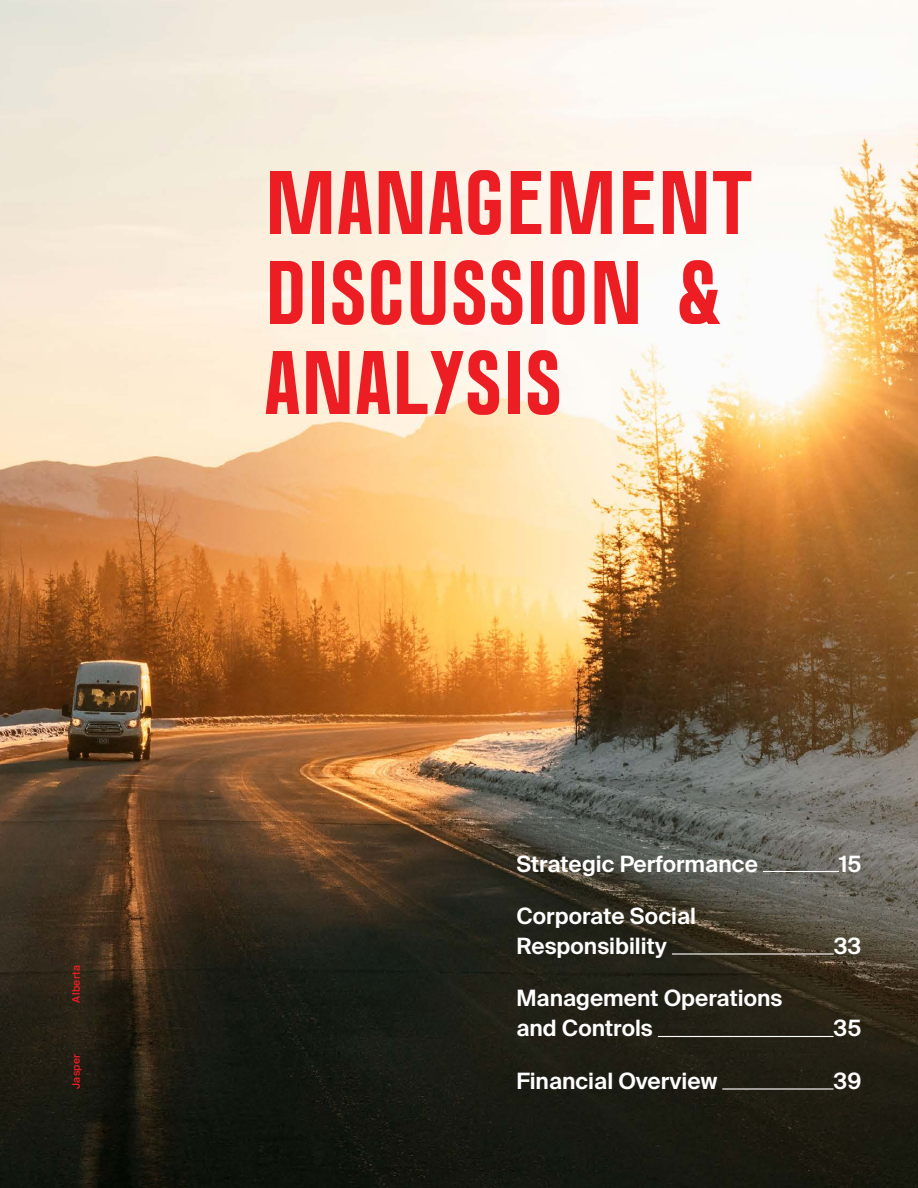
<style>
.page{position:relative;width:918px;height:1188px;background:#fff}
.page>*{position:absolute;margin:0;border:0;box-sizing:border-box;transform-origin:0 0}
.t1{font:700 90px/90px "Canada";color:#ed1d24}
.t2{font:600 22.5px/30px "Suisse Intl";color:#fff}
.t3{font:500 10.5px "Suisse Intl";letter-spacing:.025em;color:#ed1d24}
</style>
<div class="page">
<img style="left:0;top:0;width:918px;height:1188px">
<hr style="left:763px;top:871px;width:76px;height:1px;background:#fff">
<hr style="left:672px;top:953px;width:162px;height:2px;background:#fff">
<hr style="left:658px;top:1036px;width:176px;height:1px;background:#fff">
<hr style="left:722px;top:1088px;width:112px;height:2px;background:#fff">
<p class="t3" style="left:70px;top:1003px;width:39px;rotate:-90deg">Alberta</p>
<p class="t3" style="left:70px;top:1089px;width:37px;rotate:-90deg">Jasper</p>
<h1 class="t1" style="left:264px;top:157px;width:490px">MANAGEMENT<br>DISCUSSION &amp;<br>ANALYSIS</h1>
<p class="t2" style="left:516px;top:849px;width:243px">Strategic Performance</p>
<p class="t2" style="left:839px;top:849px;width:24px">15</p>
<p class="t2" style="left:516px;top:901px;width:181px">Corporate Social<br>Responsibility</p>
<p class="t2" style="left:834px;top:931px;width:29px">33</p>
<p class="t2" style="left:516px;top:984px;width:267px">Management Operations and Controls</p>
<p class="t2" style="left:834px;top:1014px;width:29px">35</p>
<p class="t2" style="left:516px;top:1066px;width:202px">Financial Overview</p>
<p class="t2" style="left:834px;top:1066px;width:29px">39</p>
</div>
